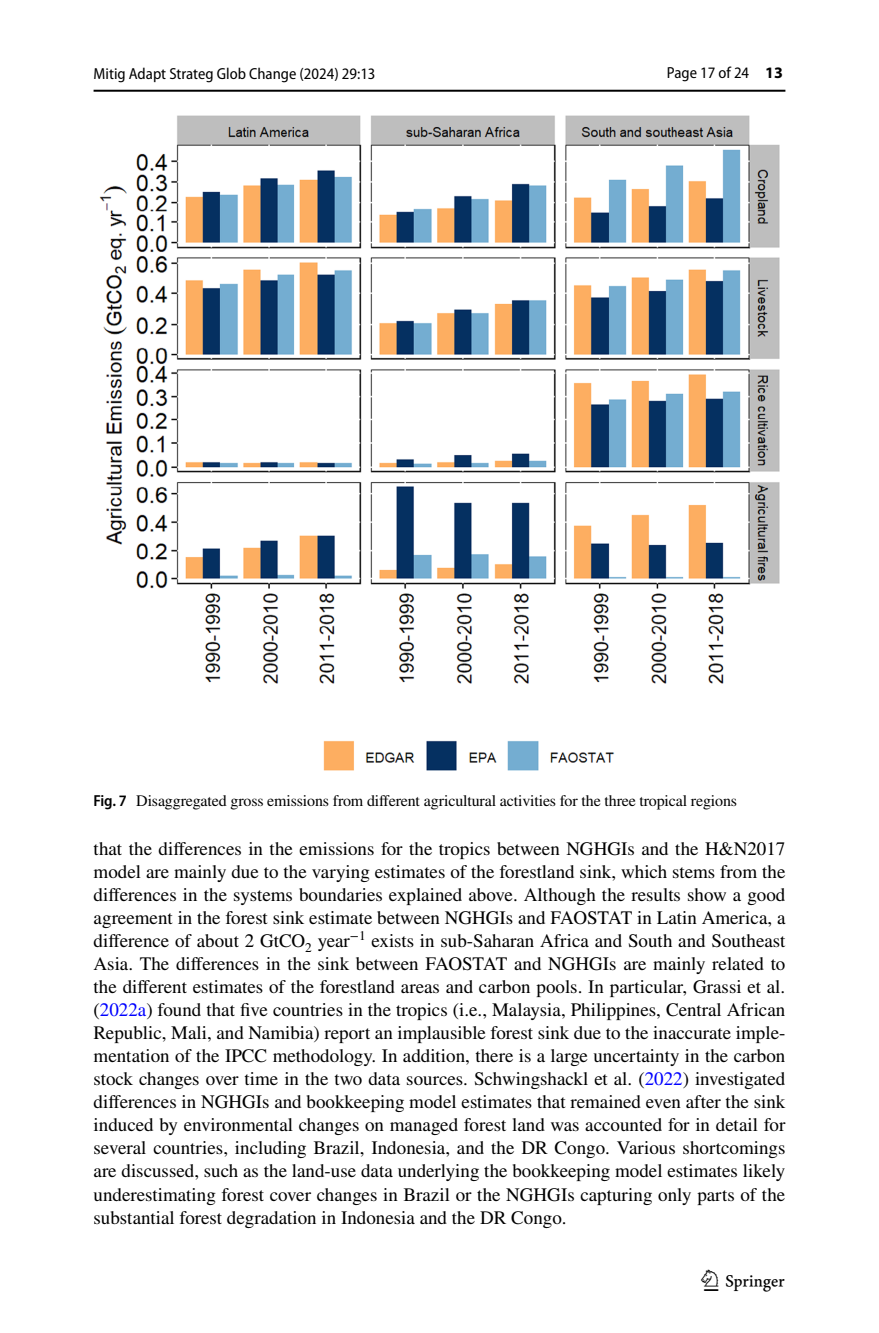
<style>
.page{position:relative;width:879px;height:1333px;background:#fff}
.page>*{position:absolute;margin:0;border:0;box-sizing:border-box;transform-origin:0 0}
.t1{font:30px "Springnew Regular 5";color:#000}
.t2{font:19px/23px "STIX";color:#000;text-align:justify}
.t3{font:16px "STIX";letter-spacing:-.01em;color:#000}
.t4{font:semi-condensed 16px "Myriad Pro";color:#000}
.s1{font-weight:700;font-stretch:normal}
.s2{font-family:"Myriad Pro";font-weight:600;font-stretch:semi-condensed}
.s3{color:#00f}
</style>
<div class="page">
<hr style="left:94px;top:90px;width:691px;height:2px;background:#000">
<img style="left:99px;top:116px;width:681px;height:654px">
<p class="t4" style="left:94px;top:65px;width:283px">Mitig Adapt Strateg Glob Change (2024) 29:13</p>
<p class="t4" style="left:667px;top:64px;width:118px">Page 17 of 24 <span class="s1">13</span></p>
<p class="t3" style="left:94px;top:789px;width:645px"><span class="s2">Fig. 7</span> Disaggregated gross emissions from different agricultural activities for the three tropical regions</p>
<p class="t2" style="left:94px;top:838px;width:693px">that the differences in the emissions for the tropics between NGHGIs and the H&amp;N2017 model are mainly due to the varying estimates of the forestland sink, which stems from the differences in the systems boundaries explained above. Although the results show a good agreement in the forest sink estimate between NGHGIs and FAOSTAT in Latin America, a difference of about 2 GtCO<sub>2</sub> year<sup>−1</sup> exists in sub-Saharan Africa and South and Southeast Asia. The differences in the sink between FAOSTAT and NGHGIs are mainly related to the different estimates of the forestland areas and carbon pools. In particular, Grassi et al. (<span class="s3">2022a</span>) found that five countries in the tropics (i.e., Malaysia, Philippines, Central African Republic, Mali, and Namibia) report an implausible forest sink due to the inaccurate imple&shy;mentation of the IPCC methodology. In addition, there is a large uncertainty in the carbon stock changes over time in the two data sources. Schwingshackl et al. (<span class="s3">2022</span>) investigated differences in NGHGIs and bookkeeping model estimates that remained even after the sink induced by environmental changes on managed forest land was accounted for in detail for several countries, including Brazil, Indonesia, and the DR Congo. Various shortcomings are discussed, such as the land-use data underlying the bookkeeping model estimates likely underestimating forest cover changes in Brazil or the NGHGIs capturing only parts of the substantial forest degradation in Indonesia and the DR Congo.</p>
<h1 class="t1" style="left:704px;top:1269px;width:83px">1 3</h1>
</div>
